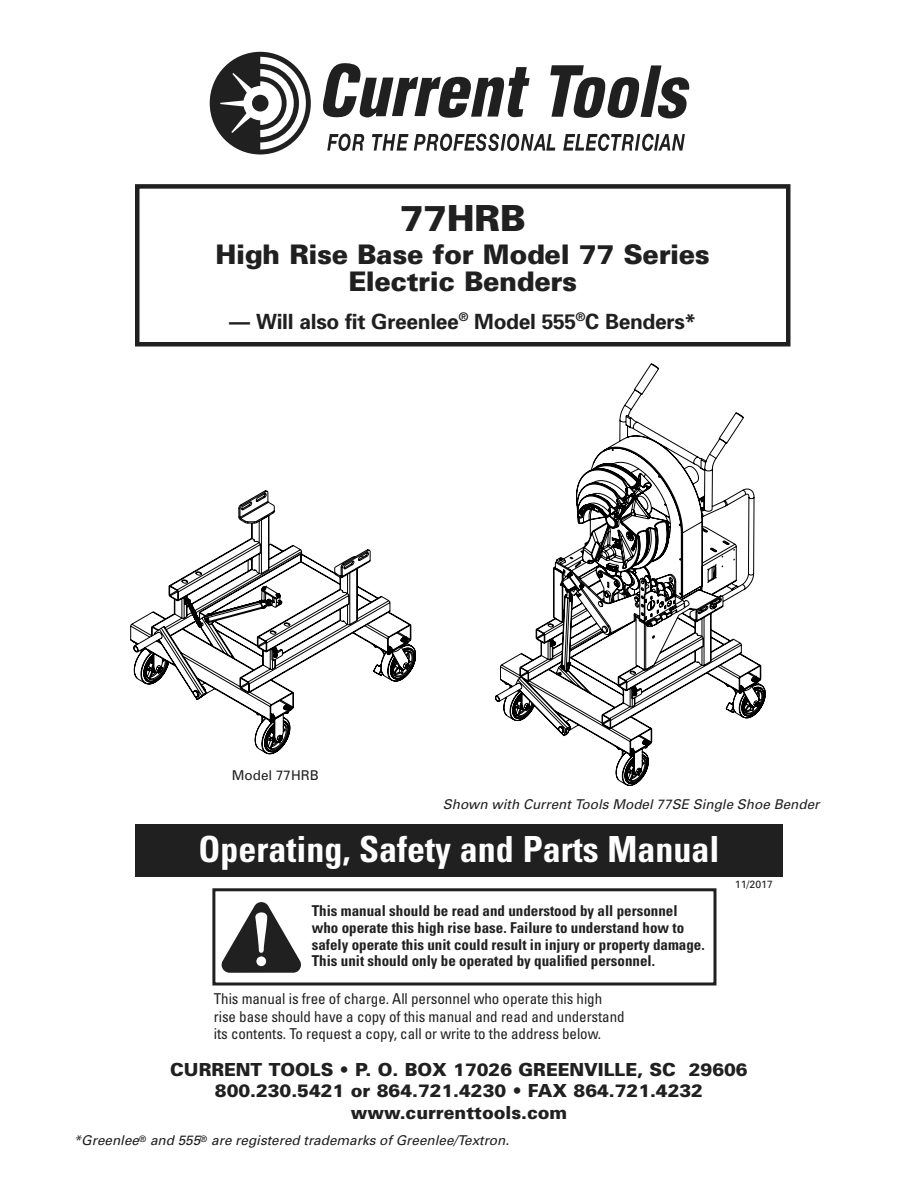
<style>
.page{position:relative;width:918px;height:1188px;background:#fff}
.page>*{position:absolute;margin:0;border:0;box-sizing:border-box;transform-origin:0 0}
.t1{font:700 condensed 36px "Univers";color:#fff}
.Heads{font:900 36px "Univers";letter-spacing:-.015em;color:#202020}
.Heads-2{font:900 27px/27px "Univers";letter-spacing:-.015em;color:#202020;text-align:center}
.Heads-3{font:700 21px "Univers";letter-spacing:-.015em;color:#202020}
.t2{font:900 18px "Univers";color:#202020}
.t3{font:700 condensed 15px/16.8px "Univers";color:#202020}
.t4{font:condensed 15px/17.2px "Univers";letter-spacing:-.005em;color:#202020}
.t5{font:italic 13.5px "Univers";color:#202020}
.t6{font:13.5px "Univers";color:#202020}
.t7{font:10.5px "Univers";color:#202020}
</style>
<div class="page">
<div style="left:135px;top:184px;width:655px;height:162px;border:4px solid #202020"></div>
<div style="left:210px;top:52px;width:101px;height:102px;background:#202020;border-radius:50%"></div>
<svg style="left:220px;top:57px;width:86px;height:92px"></svg>
<svg style="left:323px;top:63px;width:207px;height:55px"></svg>
<svg style="left:550px;top:65px;width:139px;height:54px"></svg>
<div style="left:252px;top:95px;width:17px;height:17px;background:#202020;border-radius:50%"></div>
<svg style="left:327px;top:134px;width:37px;height:17px"></svg>
<svg style="left:372px;top:134px;width:36px;height:17px"></svg>
<svg style="left:414px;top:134px;width:141px;height:17px"></svg>
<svg style="left:563px;top:134px;width:122px;height:17px"></svg>
<div style="left:135px;top:824px;width:648px;height:53px;background:#202020"></div>
<div style="left:212px;top:888px;width:504px;height:98px;border:3px solid #202020"></div>
<svg style="left:222px;top:902px;width:79px;height:71px"></svg>
<svg style="left:495px;top:364px;width:271px;height:422px"></svg>
<svg style="left:130px;top:490px;width:286px;height:264px"></svg>
<p class="Heads" style="left:400px;top:196px;width:127px">77HRB</p>
<p class="Heads-2" style="left:216px;top:240px;width:496px">High Rise Base for Model 77 Series<br>Electric Benders</p>
<p class="Heads-3" style="left:229px;top:308px;width:468px">— Will also fit Greenlee<sup>®</sup> Model 555<sup>®</sup>C Benders*</p>
<p class="t6" style="left:232px;top:767px;width:89px">Model 77HRB</p>
<p class="t5" style="left:443px;top:796px;width:378px">Shown with Current Tools Model 77SE Single Shoe Bender</p>
<p class="t1" style="left:198px;top:827px;width:523px">Operating, Safety and Parts Manual</p>
<p class="t3" style="left:312px;top:902px;width:394px">This manual should be read and understood by all personnel who operate this high rise base. Failure to understand how to safely operate this unit could result in injury or property damage.<br>This unit should only be operated by qualified personnel.</p>
<p class="t4" style="left:214px;top:990px;width:412px">This manual is free of charge. All personnel who operate this high rise base should have a copy of this manual and read and understand its contents. To request a copy, call or write to the address below.</p>
<p class="t7" style="left:735px;top:878px;width:39px">11/2017</p>
<p class="t2" style="left:170px;top:1058px;width:579px">CURRENT TOOLS • P. O. BOX 17026 GREENVILLE, SC 29606</p>
<p class="t2" style="left:215px;top:1080px;width:490px">800.230.5421 or 864.721.4230 • FAX 864.721.4232</p>
<p class="t2" style="left:351px;top:1101px;width:218px">www.currenttools.com</p>
<p class="t5" style="left:74px;top:1132px;width:437px">*Greenlee<sup>®</sup> and 555<sup>®</sup> are registered trademarks of Greenlee/Textron.</p>
</div>
